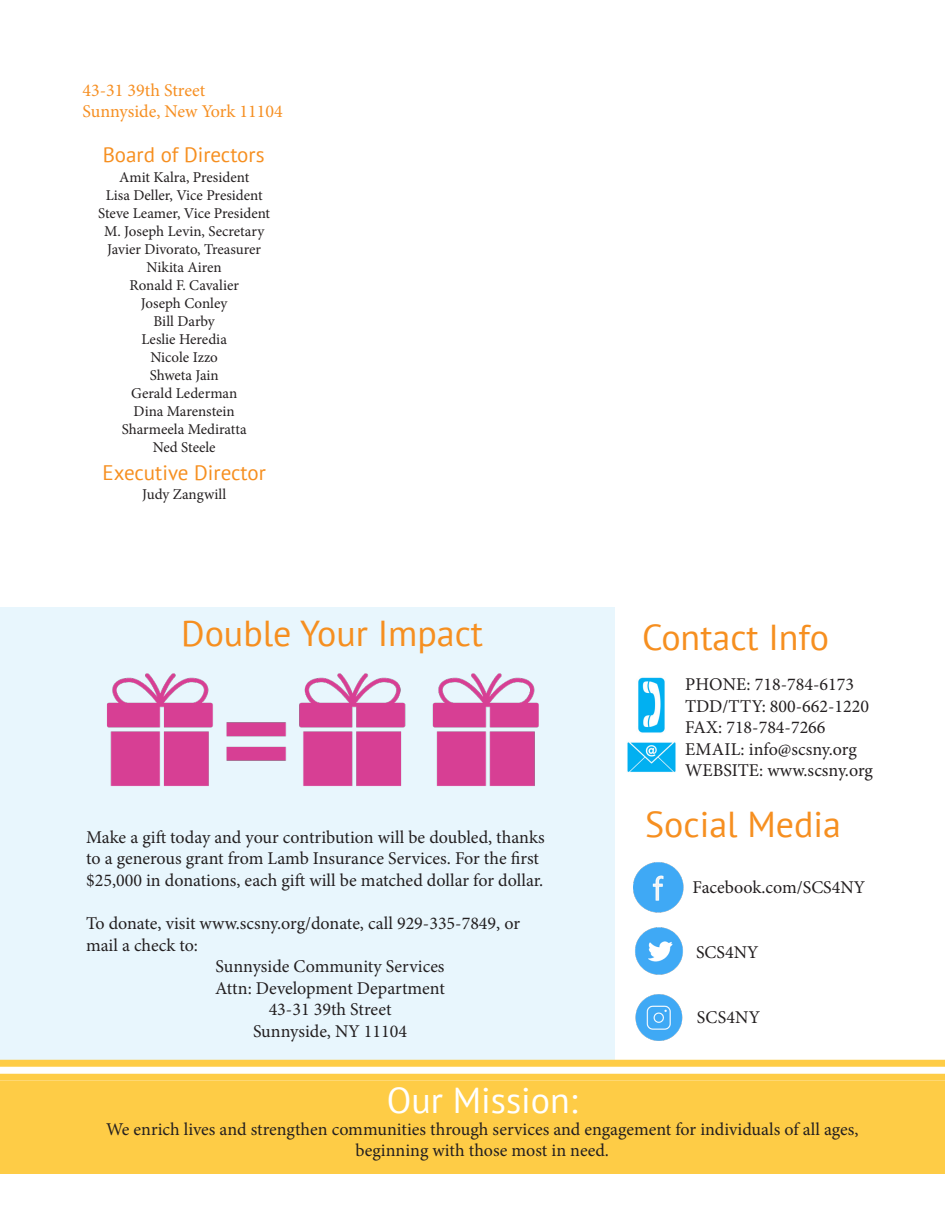
<style>
.page{position:relative;width:945px;height:1215px;background:#fff}
.page>*{position:absolute;margin:0;border:0;box-sizing:border-box;transform-origin:0 0}
.t1{font:36px "PT Sans";color:#f68f20}
.t2{font:36px "PT Sans";color:#fff}
.t3{font:21px "PT Sans";color:#f68f20}
.t4{font:18px/21.6px "Minion Pro";color:#231f20}
.t5{font:18px/21.6px "Minion Pro";color:#f68f22}
.t6{font:15px/18px "Minion Pro";color:#231f20;text-align:center}
</style>
<div class="page">
<div style="left:0;top:608px;width:615px;height:455px;background:#e8f6fd"></div>
<img style="left:106px;top:673px;width:433px;height:113px">
<img style="left:633px;top:862px;width:51px;height:51px">
<img style="left:635px;top:928px;width:48px;height:47px">
<img style="left:635px;top:994px;width:48px;height:47px">
<div style="left:0;top:1081px;width:945px;height:93px;background:#fecc46"></div>
<div style="left:0;top:1060px;width:945px;height:7px;background:#fecc46"></div>
<div style="left:0;top:1074px;width:945px;height:7px;background:#fecc46"></div>
<img style="left:638px;top:677px;width:27px;height:56px">
<img style="left:627px;top:742px;width:49px;height:30px">
<p class="t5" style="left:82px;top:79px;width:202px">43-31 39th Street<br>Sunnyside, New York 11104</p>
<p class="t3" style="left:103px;top:141px;width:163px">Board of Directors</p>
<p class="t6" style="left:98px;top:168px;width:174px">Amit Kalra, President<br>Lisa Deller, Vice President<br>Steve Leamer, Vice President</p>
<p class="t6" style="left:104px;top:222px;width:162px">M. Joseph Levin, Secretary</p>
<p class="t6" style="left:107px;top:240px;width:155px">Javier Divorato, Treasurer</p>
<p class="t6" style="left:147px;top:258px;width:77px">Nikita Airen</p>
<p class="t6" style="left:129px;top:276px;width:111px">Ronald F. Cavalier</p>
<p class="t6" style="left:141px;top:294px;width:88px">Joseph Conley</p>
<p class="t6" style="left:154px;top:312px;width:63px">Bill Darby</p>
<p class="t6" style="left:141px;top:330px;width:87px">Leslie Heredia</p>
<p class="t6" style="left:150px;top:348px;width:69px">Nicole Izzo</p>
<p class="t6" style="left:150px;top:366px;width:71px">Shweta Jain</p>
<p class="t6" style="left:131px;top:384px;width:108px">Gerald Lederman</p>
<p class="t6" style="left:134px;top:402px;width:103px">Dina Marenstein</p>
<p class="t6" style="left:122px;top:420px;width:126px">Sharmeela Mediratta</p>
<p class="t6" style="left:153px;top:438px;width:64px">Ned Steele</p>
<p class="t3" style="left:103px;top:459px;width:165px">Executive Director</p>
<p class="t6" style="left:142px;top:485px;width:85px">Judy Zangwill</p>
<p class="t1" style="left:181px;top:610px;width:304px">Double Your Impact</p>
<p class="t1" style="left:642px;top:614px;width:188px">Contact Info</p>
<p class="t4" style="left:86px;top:826px;width:460px">Make a gift today and your contribution will be doubled, thanks to a generous grant from Lamb Insurance Services. For the first $25,000 in donations, each gift will be matched dollar for dollar.</p>
<p class="t4" style="left:86px;top:913px;width:435px">To donate, visit www.scsny.org/donate, call 929-335-7849, or</p>
<p class="t4" style="left:86px;top:934px;width:113px">mail a check to:</p>
<p class="t4" style="left:215px;top:956px;width:231px">Sunnyside Community Services<br>Attn: Development Department</p>
<p class="t4" style="left:269px;top:999px;width:124px">43-31 39th Street</p>
<p class="t4" style="left:253px;top:1021px;width:156px">Sunnyside, NY 11104</p>
<p class="t4" style="left:685px;top:673px;width:170px">PHONE: 718-784-6173</p>
<p class="t4" style="left:685px;top:695px;width:185px">TDD/TTY: 800-662-1220</p>
<p class="t4" style="left:685px;top:717px;width:142px">FAX: 718-784-7266</p>
<p class="t4" style="left:685px;top:738px;width:189px">EMAIL: info@scsny.org<br>WEBSITE: www.scsny.org</p>
<p class="t1" style="left:645px;top:802px;width:197px">Social Media</p>
<p class="t4" style="left:693px;top:877px;width:174px">Facebook.com/SCS4NY</p>
<p class="t4" style="left:696px;top:941px;width:64px">SCS4NY</p>
<p class="t4" style="left:697px;top:1006px;width:65px">SCS4NY</p>
<p class="t2" style="left:387px;top:1077px;width:192px">Our Mission:</p>
<p class="t4" style="left:106px;top:1118px;width:754px">We enrich lives and strengthen communities through services and engagement for individuals of all ages,</p>
<p class="t4" style="left:356px;top:1140px;width:255px">beginning with those most in need.</p>
</div>
